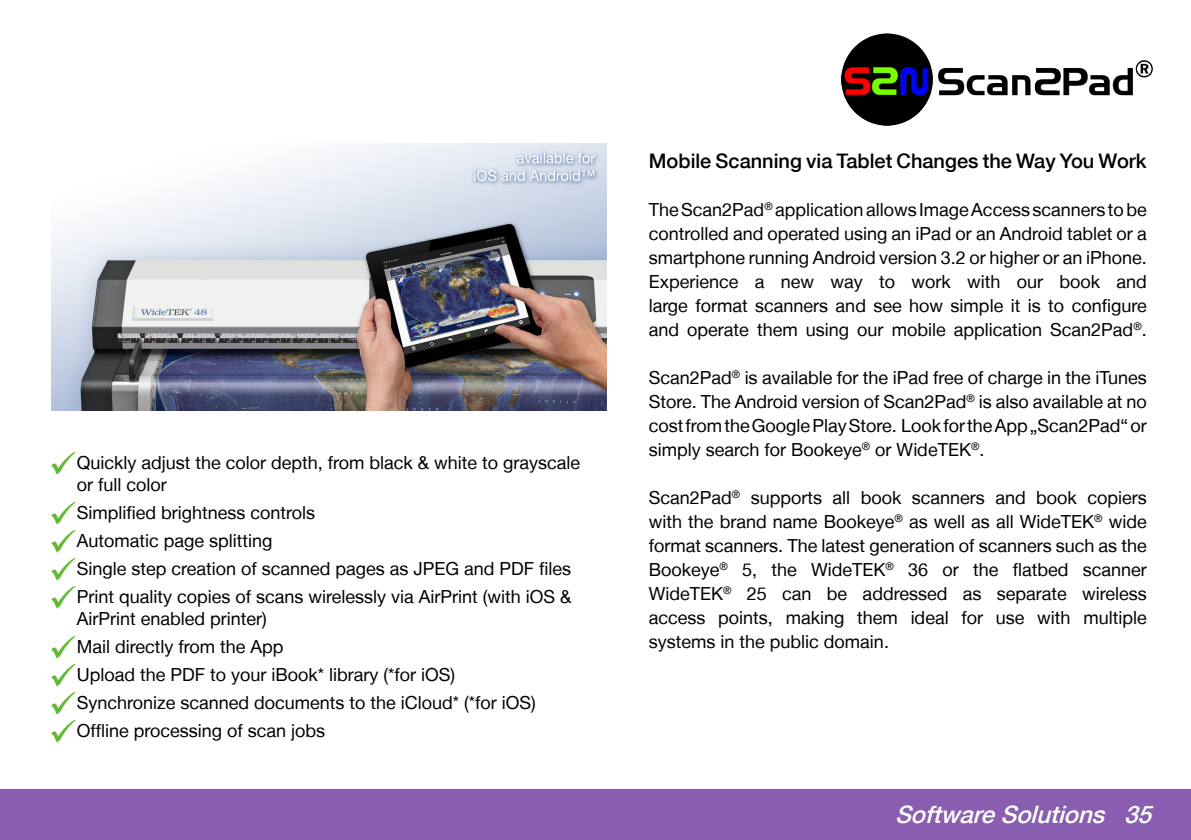
<style>
.page{position:relative;width:1191px;height:840px;background:#fff}
.page>*{position:absolute;margin:0;border:0;box-sizing:border-box;transform-origin:0 0}
.t1{font:italic 500 24px "Helvetica Neue LT Com";color:#fff}
.t2{font:500 20px "Helvetica Neue LT Com";color:#000}
.t3{font:18px/24px "Helvetica Neue LT";color:#000;text-align:justify}
.s1{color:#62b832}
</style>
<div class="page">
<img style="left:51px;top:143px;width:556px;height:267px">
<div style="left:2px;top:790px;width:1187px;height:47px;background:#895eb1"></div>
<div style="left:0;top:788px;width:1191px;height:51px;border:4px solid #895eb1"></div>
<img style="left:841px;top:33px;width:312px;height:93px">
<p class="t3" style="left:77px;top:451px;width:505px;line-height:22px;text-indent:-28px"><span class="s1">✓</span>Quickly adjust the color depth, from black &amp; white to grayscale or full color</p>
<p class="t3" style="left:49px;top:500px;width:268px"><span class="s1">✓</span>Simplified brightness controls</p>
<p class="t3" style="left:49px;top:528px;width:225px"><span class="s1">✓</span>Automatic page splitting</p>
<p class="t3" style="left:49px;top:556px;width:524px"><span class="s1">✓</span>Single step creation of scanned pages as JPEG and PDF files</p>
<p class="t3" style="left:77px;top:585px;width:496px;line-height:22px;text-indent:-28px"><span class="s1">✓</span>Print quality copies of scans wirelessly via AirPrint (with iOS &amp;<br>AirPrint enabled printer)</p>
<p class="t3" style="left:49px;top:634px;width:236px"><span class="s1">✓</span>Mail directly from the App</p>
<p class="t3" style="left:49px;top:662px;width:408px"><span class="s1">✓</span>Upload the PDF to your iBook* library (*for iOS)</p>
<p class="t3" style="left:49px;top:690px;width:488px"><span class="s1">✓</span>Synchronize scanned documents to the iCloud* (*for iOS)</p>
<p class="t3" style="left:49px;top:718px;width:278px"><span class="s1">✓</span>Offline processing of scan jobs</p>
<p class="t2" style="left:649px;top:148px;width:499px">Mobile Scanning via Tablet Changes the Way You Work</p>
<p class="t3" style="left:649px;top:197px;width:499px">The Scan2Pad<sup>®</sup> application allows Image Access scanners to be controlled and operated using an iPad or an Android tablet or a smartphone running Android version 3.2 or higher or an iPhone.<br>Experience a new way to work with our book and large format scanners and see how simple it is to configure and operate them using our mobile application Scan2Pad<sup>®</sup>.</p>
<p class="t3" style="left:649px;top:365px;width:499px">Scan2Pad<sup>®</sup> is available for the iPad free of charge in the iTunes Store. The Android version of Scan2Pad<sup>®</sup> is also available at no cost from the Google Play Store. Look for the App „Scan2Pad“ or simply search for Bookeye<sup>®</sup> or WideTEK<sup>®</sup>.</p>
<p class="t3" style="left:649px;top:485px;width:499px">Scan2Pad<sup>®</sup> supports all book scanners and book copiers with the brand name Bookeye<sup>®</sup> as well as all WideTEK<sup>®</sup> wide format scanners. The latest generation of scanners such as the Bookeye<sup>®</sup> 5, the WideTEK<sup>®</sup> 36 or the flatbed scanner WideTEK<sup>®</sup> 25 can be addressed as separate wireless access points, making them ideal for use with multiple systems in the public domain.</p>
<h1 class="t1" style="left:895px;top:799px;width:265px">SoftwareSolutions 35</h1>
</div>
